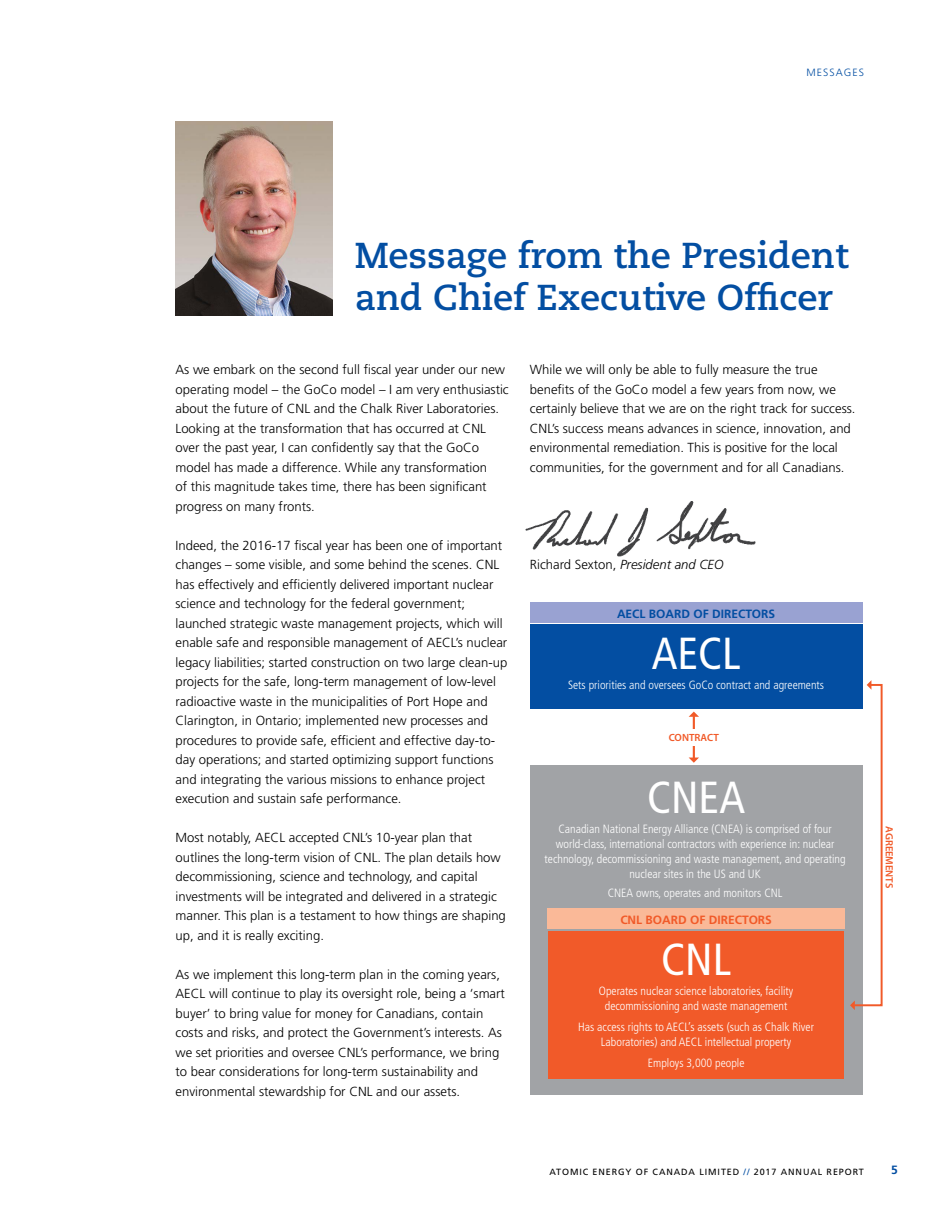
<style>
.page{position:relative;width:945px;height:1215px;background:#fff}
.page>*{position:absolute;margin:0;border:0;box-sizing:border-box;transform-origin:0 0}
.t1{font:condensed 44.85px "Frutiger LT Std";color:#fff}
.t2{font:700 36px/42px "Caecilia LT Std";color:#034ea2}
.t3{font:300 13.2px/19.5px "Frutiger LT Std";color:#000}
.t4{font:italic 300 13.2px "Frutiger LT Std";color:#000}
.t5{font:300 condensed 12px/15px "Frutiger LT Std";color:#fff;text-align:center}
.t6{font:700 12px "Frutiger LT Std";color:#034ea2}
.t7{font:700 12px "Frutiger LT Std";color:#f15a29}
.t8{font:600 10.5px "Myriad Pro";color:#f15a29}
.t9{font:300 10.5px "Frutiger LT Std";letter-spacing:.1em;color:#034ea2}
.t10{font:9px "Frutiger LT Std";letter-spacing:.1em;color:#000}
.s1{font-style:normal}
.s2{color:#034ea2}
</style>
<div class="page">
<img style="left:525px;top:501px;width:231px;height:56px">
<img style="left:176px;top:122px;width:156px;height:193px">
<hr style="left:693px;top:716px;width:2px;height:42px;background:#f15a29">
<svg style="left:689px;top:758px;width:10px;height:5px"></svg>
<svg style="left:689px;top:712px;width:10px;height:5px"></svg>
<div style="left:667px;top:729px;width:54px;height:17px;background:#fff"></div>
<div style="left:530px;top:624px;width:332px;height:85px;background:#034ea2"></div>
<div style="left:530px;top:602px;width:332px;height:21px;background:#99a2d2"></div>
<div style="left:530px;top:765px;width:332px;height:330px;background:#a1a3a6"></div>
<div style="left:548px;top:931px;width:296px;height:148px;background:#f15a29"></div>
<div style="left:548px;top:908px;width:297px;height:21px;background:#fab998"></div>
<svg style="left:850px;top:680px;width:33px;height:330px"></svg>
<p class="t9" style="left:806px;top:67px;width:59px">MESSAGES</p>
<h2 class="t2" style="left:354px;top:235px;width:495px">Message from the President and Chief Executive Officer</h2>
<p class="t3" style="left:176px;top:360px;width:335px">As we embark on the second full fiscal year under our new operating model – the GoCo model – I am very enthusiastic about the future of CNL and the Chalk River Laboratories.<br>Looking at the transformation that has occurred at CNL over the past year, I can confidently say that the GoCo model has made a difference. While any transformation<br>of this magnitude takes time, there has been significant progress on many fronts.</p>
<p class="t3" style="left:176px;top:536px;width:333px">Indeed, the 2016-17 fiscal year has been one of important changes – some visible, and some behind the scenes. CNL has effectively and efficiently delivered important nuclear science and technology for the federal government; launched strategic waste management projects, which will enable safe and responsible management of AECL’s nuclear legacy liabilities; started construction on two large clean-up projects for the safe, long-term management of low-level radioactive waste in the municipalities of Port Hope and Clarington, in Ontario; implemented new processes and procedures to provide safe, efficient and effective day-to&shy;day operations; and started optimizing support functions and integrating the various missions to enhance project execution and sustain safe performance.</p>
<p class="t3" style="left:176px;top:828px;width:332px">Most notably, AECL accepted CNL’s 10-year plan that outlines the long-term vision of CNL. The plan details how decommissioning, science and technology, and capital investments will be integrated and delivered in a strategic manner. This plan is a testament to how things are shaping up, and it is really exciting.</p>
<p class="t3" style="left:176px;top:965px;width:331px">As we implement this long-term plan in the coming years, AECL will continue to play its oversight role, being a ‘smart buyer’ to bring value for money for Canadians, contain costs and risks, and protect the Government’s interests. As we set priorities and oversee CNL’s performance, we bring to bear considerations for long-term sustainability and environmental stewardship for CNL and our assets.</p>
<p class="t3" style="left:530px;top:360px;width:327px">While we will only be able to fully measure the true benefits of the GoCo model a few years from now, we certainly believe that we are on the right track for success.<br>CNL’s success means advances in science, innovation, and environmental remediation. This is positive for the local communities, for the government and for all Canadians.</p>
<p class="t4" style="left:530px;top:557px;width:195px"><span class="s1">Richard Sexton,</span> President and CEO</p>
<p class="t6" style="left:617px;top:607px;width:160px">AECL BOARD OF DIRECTORS</p>
<h1 class="t1" style="left:652px;top:628px;width:90px">AECL</h1>
<p class="t5" style="left:568px;top:678px;width:258px">Sets priorities and oversees GoCo contract and agreements</p>
<p class="t8" style="left:669px;top:730px;width:52px">CONTRACT</p>
<h1 class="t1" style="left:647px;top:771px;width:100px">CNEA</h1>
<p class="t5" style="left:545px;top:821px;width:302px">Canadian National Energy Alliance (CNEA) is comprised of four world-class, international contractors with experience in: nuclear technology, decommissioning and waste management, and operating nuclear sites in the US and UK</p>
<p class="t5" style="left:608px;top:886px;width:176px">CNEA owns, operates and monitors CNL</p>
<p class="t7" style="left:620px;top:913px;width:153px">CNL BOARD OF DIRECTORS</p>
<h1 class="t1" style="left:661px;top:933px;width:71px">CNL</h1>
<p class="t5" style="left:599px;top:983px;width:196px">Operates nuclear science laboratories, facility decommissioning and waste management</p>
<p class="t5" style="left:578px;top:1019px;width:237px">Has access rights to AECL’s assets (such as Chalk River<br>Laboratories) and AECL intellectual property</p>
<p class="t5" style="left:648px;top:1055px;width:98px">Employs 3,000 people</p>
<p class="t8" style="left:896px;top:826px;width:64px;rotate:90deg">AGREEMENTS</p>
<p class="t10" style="left:549px;top:1166px;width:316px">ATOMIC ENERGY OF CANADA LIMITED <span class="s2">//</span> 2017 ANNUAL REPORT</p>
<p class="t6" style="left:891px;top:1163px;width:8px">5</p>
</div>
